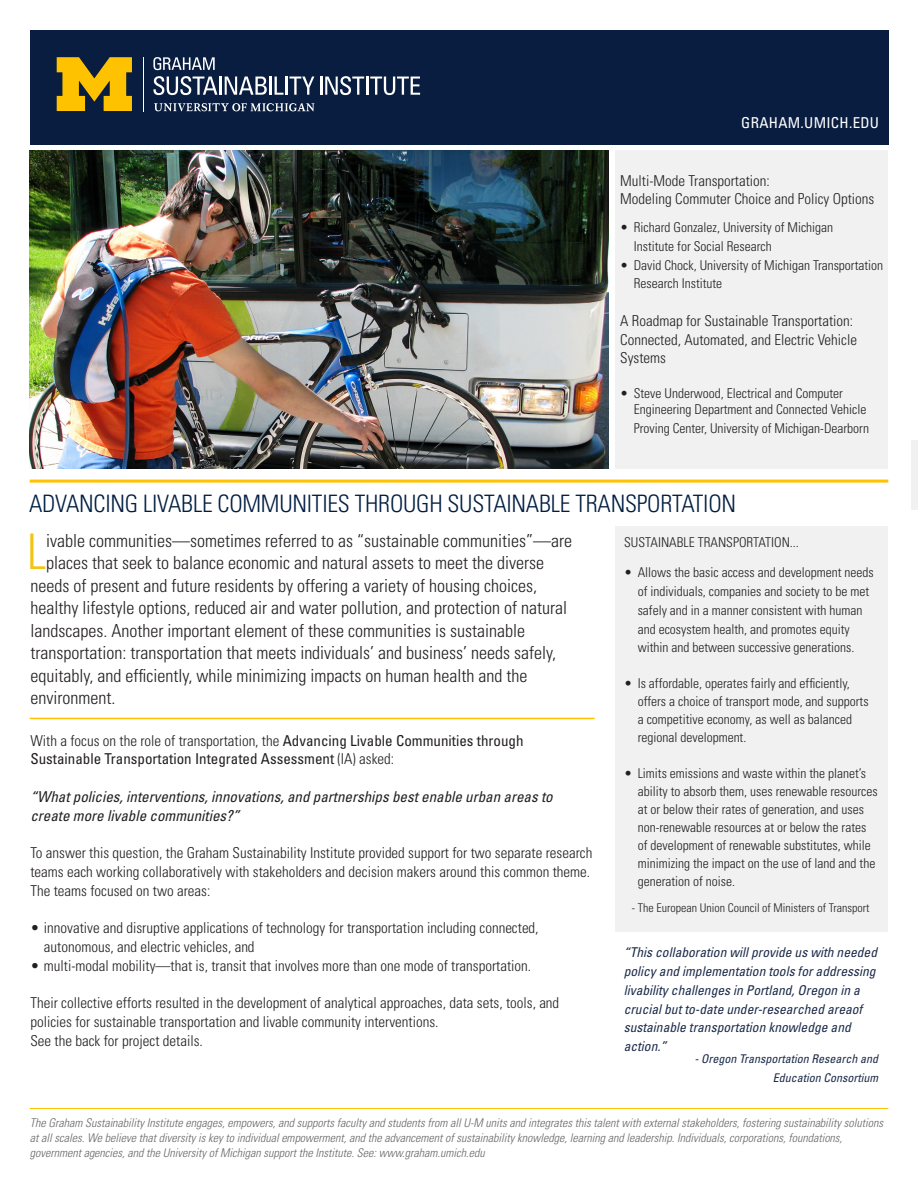
<style>
.page{position:relative;width:918px;height:1188px;background:#fff}
.page>*{position:absolute;margin:0;border:0;box-sizing:border-box;transform-origin:0 0}
.Intro_Paragraph_w__D{font:300 condensed 49.2px "Univers LT Std";color:#f2c414}
.Heading_1{font:300 condensed 24px "Univers LT Std";letter-spacing:-.01em;color:#001e41}
.Intro_Paragraph_w__D-2{font:300 condensed 18px "Univers LT Std";color:#231f20}
.Body_Text{font:300 condensed 15px/18.8px "Univers LT Std";color:#231f20}
.Body_Text-2{font:condensed 15px/18.8px "Univers LT Std";color:#231f20}
.Body_Text-3{font:italic condensed 15px/18.8px "Univers LT Std";color:#231f20}
.t1{font:condensed 15px "Univers LT Std";letter-spacing:.02em;color:#fff}
.Body_Text-4{font:300 condensed 13.5px/18px "Univers LT Std";color:#231f20}
.Body_Text-5{font:italic condensed 13.5px/18.8px "Univers LT Std";color:#1c2b4a}
.Body_Text-6{font:italic 300 condensed 12px/15px "Univers LT Std";color:#68676a}
.Body_Text-7{font:italic condensed 12px/18.8px "Univers LT Std";color:#1c2b4a;text-align:right}
.Body_Text-8{font:300 condensed 12px "Univers LT Std";color:#231f20}
.s1{font-weight:300}
</style>
<div class="page">
<img style="left:30px;top:150px;width:579px;height:319px">
<div style="left:616px;top:150px;width:272px;height:319px;background:#f1f1f1"></div>
<div style="left:911px;top:441px;width:7px;height:69px;background:#f1f1f1"></div>
<div style="left:616px;top:527px;width:272px;height:405px;background:#f1f1f1"></div>
<hr style="left:30px;top:480px;width:858px;height:3px;background:#fec200">
<hr style="left:30px;top:718px;width:565px;height:1px;background:#fec200">
<div style="left:30px;top:30px;width:858px;height:115px;background:#081d3f"></div>
<svg style="left:153px;top:76px;width:65px;height:19px"></svg>
<hr style="left:219px;top:77px;width:3px;height:18px;background:#fff">
<svg style="left:225px;top:77px;width:42px;height:18px"></svg>
<hr style="left:269px;top:77px;width:3px;height:18px;background:#fff">
<svg style="left:275px;top:77px;width:39px;height:18px"></svg>
<svg style="left:320px;top:76px;width:100px;height:19px"></svg>
<hr style="left:143px;top:57px;width:1px;height:54px;background:#fff">
<svg style="left:57px;top:57px;width:75px;height:54px"></svg>
<svg style="left:154px;top:103px;width:161px;height:8px"></svg>
<svg style="left:153px;top:57px;width:62px;height:13px"></svg>
<hr style="left:30px;top:1108px;width:858px;height:1px;background:#fec200">
<p class="t1" style="left:741px;top:113px;width:139px">GRAHAM.UMICH.EDU</p>
<p class="Body_Text" style="left:620px;top:171px;width:151px">Multi-Mode Transportation:</p>
<p class="Body_Text" style="left:620px;top:190px;width:256px">Modeling Commuter Choice and Policy Options</p>
<p class="Body_Text-4" style="left:634px;top:218px;width:201px;line-height:18.8px;text-indent:-14px">• Richard Gonzalez, University of Michigan<br>Institute for Social Research</p>
<p class="Body_Text-4" style="left:634px;top:255px;width:251px;line-height:18.8px;text-indent:-14px">• David Chock, University of Michigan Transportation<br>Research Institute</p>
<p class="Body_Text" style="left:620px;top:311px;width:238px">A Roadmap for Sustainable Transportation:<br>Connected, Automated, and Electric Vehicle<br>Systems</p>
<p class="Body_Text-4" style="left:634px;top:385px;width:234px;line-height:16.2px;text-indent:-14px">• Steve Underwood, Electrical and Computer<br>Engineering Department and Connected Vehicle</p>
<p class="Body_Text-4" style="left:634px;top:419px;width:237px">Proving Center, University of Michigan-Dearborn</p>
<p class="Heading_1" style="left:29px;top:489px;width:709px">ADVANCING LIVABLE COMMUNITIES THROUGH SUSTAINABLE TRANSPORTATION</p>
<p class="Intro_Paragraph_w__D" style="left:27px;top:522px;width:21px">L</p>
<p class="Intro_Paragraph_w__D-2" style="left:46px;top:530px;width:527px">ivable communities—sometimes referred to as “sustainable communities”—are</p>
<p class="Intro_Paragraph_w__D-2" style="left:46px;top:552px;width:499px">places that seek to balance economic and natural assets to meet the diverse</p>
<p class="Intro_Paragraph_w__D-2" style="left:30px;top:575px;width:508px">needs of present and future residents by offering a variety of housing choices,</p>
<p class="Intro_Paragraph_w__D-2" style="left:30px;top:597px;width:538px">healthy lifestyle options, reduced air and water pollution, and protection of natural</p>
<p class="Intro_Paragraph_w__D-2" style="left:30px;top:620px;width:496px">landscapes. Another important element of these communities is sustainable</p>
<p class="Intro_Paragraph_w__D-2" style="left:30px;top:642px;width:527px">transportation: transportation that meets individuals’ and business’ needs safely,</p>
<p class="Intro_Paragraph_w__D-2" style="left:30px;top:665px;width:498px">equitably, and efficiently, while minimizing impacts on human health and the</p>
<p class="Intro_Paragraph_w__D-2" style="left:30px;top:687px;width:86px">environment.</p>
<p class="Body_Text-2" style="left:30px;top:731px;width:495px"><span class="s1">With a focus on the role of transportation, the</span> Advancing Livable Communities through<br>Sustainable Transportation Integrated Assessment <span class="s1">(IA) asked:</span></p>
<p class="Body_Text-3" style="left:30px;top:787px;width:524px">“What policies, interventions, innovations, and partnerships best enable urban areas to create more livable communities?”</p>
<p class="Body_Text" style="left:30px;top:843px;width:563px">To answer this question, the Graham Sustainability Institute provided support for two separate research teams each working collaboratively with stakeholders and decision makers around this common theme.<br>The teams focused on two areas:</p>
<p class="Body_Text" style="left:44px;top:918px;width:496px;text-indent:-14px">• innovative and disruptive applications of technology for transportation including connected, autonomous, and electric vehicles, and</p>
<p class="Body_Text" style="left:30px;top:956px;width:502px">• multi-modal mobility—that is, transit that involves more than one mode of transportation.</p>
<p class="Body_Text" style="left:30px;top:993px;width:530px">Their collective efforts resulted in the development of analytical approaches, data sets, tools, and policies for sustainable transportation and livable community interventions.<br>See the back for project details.</p>
<p class="Body_Text-4" style="left:624px;top:533px;width:176px">SUSTAINABLE TRANSPORTATION...</p>
<p class="Body_Text-4" style="left:638px;top:563px;width:238px;line-height:18.8px;text-indent:-14px">• Allows the basic access and development needs of individuals, companies and society to be met safely and in a manner consistent with human and ecosystem health, and promotes equity within and between successive generations.</p>
<p class="Body_Text-4" style="left:638px;top:675px;width:232px;text-indent:-14px">• Is affordable, operates fairly and efficiently, offers a choice of transport mode, and supports a competitive economy, as well as balanced regional development.</p>
<p class="Body_Text-4" style="left:638px;top:765px;width:241px;text-indent:-14px">• Limits emissions and waste within the planet’s ability to absorb them, uses renewable resources at or below their rates of generation, and uses non-renewable resources at or below the rates of development of renewable substitutes, while minimizing the impact on the use of land and the generation of noise.</p>
<p class="Body_Text-8" style="left:632px;top:900px;width:239px">- The European Union Council of Ministers of Transport</p>
<p class="Body_Text-5" style="left:624px;top:943px;width:255px">“This collaboration will provide us with needed policy and implementation tools for addressing livability challenges in Portland, Oregon in a crucial but to-date under-researched areaof sustainable transportation knowledge and action.”</p>
<p class="Body_Text-7" style="left:694px;top:1049px;width:185px">- Oregon Transportation Research and<br>Education Consortium</p>
<p class="Body_Text-6" style="left:30px;top:1115px;width:855px">The Graham Sustainability Institute engages, empowers, and supports faculty and students from all U-M units and integrates this talent with external stakeholders, fostering sustainability solutions at all scales. We believe that diversity is key to individual empowerment, and the advancement of sustainability knowledge, learning and leadership. Individuals, corporations, foundations, government agencies, and the University of Michigan support the Institute. See: www.graham.umich.edu</p>
</div>
